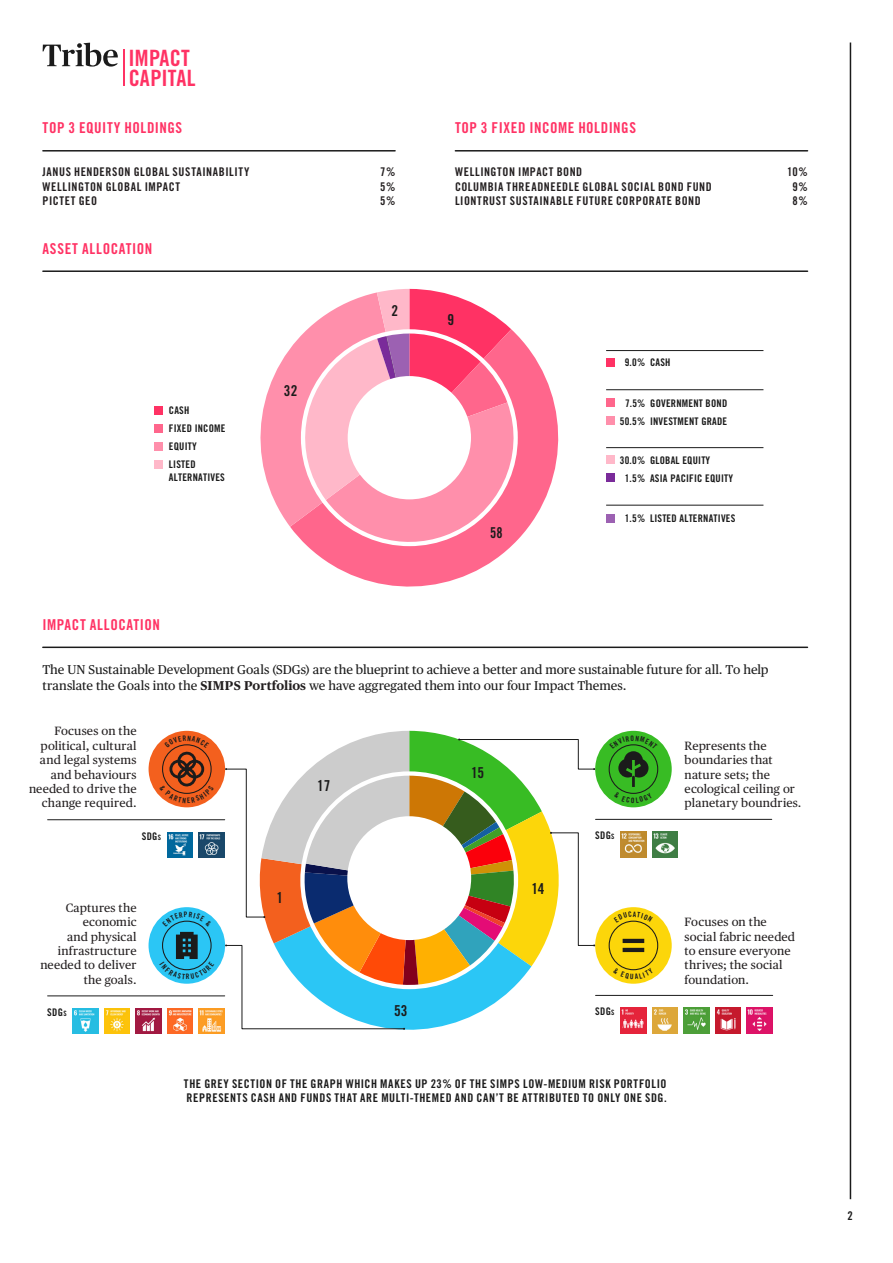
<style>
.page{position:relative;width:893px;height:1263px;background:#fff}
.page>*{position:absolute;margin:0;border:0;box-sizing:border-box;transform-origin:0 0}
.t1{font:22.5px/19.6px "Trade Gothic Bold Cond Twenty";letter-spacing:.005em;color:#ff3264}
.Body_copy{font:15px "Trade Gothic LT Pro Bd Cn 20";letter-spacing:.04em;color:#ff3264}
.Trade_Gothic{font:15px "Trade Gothic LT Pro Bd Cn 20";letter-spacing:.035em;color:#ff3264}
.t2{font:15px "Trade Gothic LT Pro Bd Cn 20";letter-spacing:-.015em;color:#1b1b1b}
.t3{font:15px "Trade Gothic LT Pro Bd Cn 20";letter-spacing:-.015em;color:#1b1b1b;scale:.93 1}
.Body_copy-2{font:12.75px/15.3px "Publico Text";letter-spacing:-.005em;color:#1b1b1b}
.Body_copy-3{font:12px/14.4px "Publico Text";letter-spacing:.015em;color:#231f20}
.Body_copy-4{font:12px "Trade Gothic LT Pro Bd Cn 20";letter-spacing:.05em;color:#231f20}
.Body_copy-5{font:12px/13.8px "Trade Gothic LT Pro Bd Cn 20";letter-spacing:.05em;color:#1b1b1b}
.Graphs{font:10.5px/18px "Trade Gothic LT Pro Bd Cn 20";letter-spacing:.02em;color:#1b1b1b}
.s1{font-weight:700;color:#231f20}
.s2{color:#1b1b1b}
.s3{font-size:7.35px}
</style>
<div class="page">
<hr style="left:850px;top:43px;width:1px;height:1156px;background:#1b1b1b">
<svg style="left:43px;top:43px;width:75px;height:24px"></svg>
<hr style="left:124px;top:50px;width:1px;height:36px;background:#ff3264">
<svg style="left:313px;top:346px;width:246px;height:241px;fill:#ff668c"></svg>
<svg style="left:260px;top:289px;width:267px;height:262px"></svg>
<div style="left:348px;top:376px;width:123px;height:123px;background:#fff;border-radius:50%"></div>
<div style="left:606px;top:358px;width:9px;height:8px;background:#ff3264"></div>
<div style="left:606px;top:398px;width:9px;height:9px;background:#ff668c"></div>
<div style="left:606px;top:416px;width:9px;height:9px;background:#ff8fab"></div>
<div style="left:606px;top:456px;width:9px;height:8px;background:#ffb8c9"></div>
<div style="left:606px;top:474px;width:9px;height:8px;background:#7a2b9a"></div>
<hr style="left:606px;top:389px;width:157px;height:1px;background:#1b1b1b">
<hr style="left:606px;top:447px;width:157px;height:1px;background:#1b1b1b">
<hr style="left:606px;top:350px;width:157px;height:1px;background:#1b1b1b">
<div style="left:155px;top:406px;width:8px;height:9px;background:#ff3264"></div>
<div style="left:155px;top:424px;width:8px;height:9px;background:#ff668c"></div>
<div style="left:155px;top:442px;width:8px;height:9px;background:#ff8fab"></div>
<div style="left:155px;top:460px;width:8px;height:9px;background:#ffb8c9"></div>
<div style="left:606px;top:514px;width:9px;height:8px;background:#9c61b2"></div>
<hr style="left:606px;top:505px;width:157px;height:1px;background:#1b1b1b">
<div style="left:149px;top:907px;width:76px;height:77px;background:#2bc6f5;border-radius:50%"></div>
<div style="left:149px;top:731px;width:76px;height:76px;background:#f3601e;border-radius:50%"></div>
<div style="left:595px;top:907px;width:77px;height:77px;background:#fcd60a;border-radius:50%"></div>
<div style="left:609px;top:921px;width:49px;height:49px;border:1px solid #1b1b1b;border-radius:50%"></div>
<hr style="left:623px;top:939px;width:21px;height:4px;background:#1b1b1b">
<hr style="left:623px;top:948px;width:21px;height:4px;background:#1b1b1b">
<div style="left:595px;top:731px;width:77px;height:76px;background:#38bc24;border-radius:50%"></div>
<img style="left:621px;top:832px;width:25px;height:25px">
<img style="left:652px;top:832px;width:26px;height:25px">
<img style="left:621px;top:1008px;width:25px;height:25px">
<img style="left:652px;top:1008px;width:26px;height:25px">
<img style="left:747px;top:1008px;width:25px;height:25px">
<img style="left:715px;top:1008px;width:26px;height:25px">
<img style="left:684px;top:1008px;width:25px;height:25px">
<hr style="left:43px;top:150px;width:352px;height:2px;background:#1b1b1b">
<hr style="left:455px;top:150px;width:352px;height:2px;background:#1b1b1b">
<hr style="left:43px;top:270px;width:764px;height:2px;background:#1b1b1b">
<hr style="left:43px;top:646px;width:764px;height:2px;background:#1b1b1b">
<svg style="left:225px;top:731px;width:370px;height:299px"></svg>
<hr style="left:595px;top:819px;width:177px;height:1px;background:#1b1b1b">
<hr style="left:595px;top:995px;width:178px;height:1px;background:#1b1b1b">
<img style="left:73px;top:1008px;width:25px;height:26px">
<img style="left:104px;top:1008px;width:26px;height:26px">
<img style="left:199px;top:1008px;width:25px;height:26px">
<img style="left:167px;top:1008px;width:26px;height:26px">
<img style="left:136px;top:1008px;width:25px;height:26px">
<hr style="left:48px;top:995px;width:177px;height:1px;background:#1b1b1b">
<img style="left:199px;top:832px;width:25px;height:26px">
<img style="left:167px;top:832px;width:26px;height:26px">
<hr style="left:48px;top:819px;width:177px;height:1px;background:#1b1b1b">
<svg style="left:159px;top:932px;width:55px;height:47px"></svg>
<svg style="left:162px;top:912px;width:50px;height:14px"></svg>
<svg style="left:159px;top:735px;width:55px;height:68px"></svg>
<svg style="left:613px;top:968px;width:40px;height:11px"></svg>
<svg style="left:614px;top:911px;width:39px;height:11px"></svg>
<svg style="left:610px;top:735px;width:48px;height:68px"></svg>
<h1 class="t1" style="left:129px;top:48px;width:69px">IMPACT<br>CAPITAL</h1>
<p class="Body_copy" style="left:43px;top:119px;width:141px">TOP 3 EQUITY HOLDINGS</p>
<p class="Trade_Gothic" style="left:455px;top:119px;width:183px">TOP 3 FIXED INCOME HOLDINGS</p>
<p class="Body_copy-4" style="left:43px;top:165px;width:208px">JANUS HENDERSON GLOBAL SUSTAINABILITY</p>
<p class="Body_copy-4" style="left:380px;top:165px;width:17px">7%</p>
<p class="Body_copy-4" style="left:43px;top:179px;width:139px">WELLINGTON GLOBAL IMPACT</p>
<p class="Body_copy-4" style="left:380px;top:179px;width:17px">5%</p>
<p class="Body_copy-4" style="left:43px;top:193px;width:56px">PICTET GEO</p>
<p class="Body_copy-4" style="left:380px;top:193px;width:17px">5%</p>
<p class="Body_copy" style="left:43px;top:239px;width:111px">ASSET ALLOCATION</p>
<p class="Graphs" style="left:169px;top:401px;width:58px">CASH<br>FIXED INCOME<br>EQUITY<br>LISTED</p>
<p class="Graphs" style="left:169px;top:468px;width:57px">ALTERNATIVES</p>
<p class="Body_copy" style="left:42px;top:615px;width:119px">IMPACT ALLOCATION</p>
<p class="t2" style="left:284px;top:382px;width:15px">32</p>
<p class="t2" style="left:391px;top:302px;width:8px">2</p>
<p class="Body_copy-4" style="left:455px;top:165px;width:129px">WELLINGTON IMPACT BOND</p>
<p class="Body_copy-4" style="left:787px;top:165px;width:22px">10%</p>
<p class="Body_copy-4" style="left:455px;top:179px;width:258px">COLUMBIA THREADNEEDLE GLOBAL SOCIAL BOND FUND</p>
<p class="Body_copy-4" style="left:793px;top:179px;width:17px">9%</p>
<p class="Body_copy-4" style="left:455px;top:193px;width:247px">LIONTRUST SUSTAINABLE FUTURE CORPORATE BOND</p>
<p class="Body_copy-4" style="left:793px;top:193px;width:17px">8%</p>
<p class="t2" style="left:447px;top:310px;width:8px">9</p>
<p class="t3" style="left:490px;top:524px;width:15px">58</p>
<p class="Graphs" style="left:625px;top:353px;width:47px">9.0% CASH</p>
<p class="Graphs" style="left:620px;top:394px;width:109px;text-align:center">7.5% GOVERNMENT BOND<br>50.5% INVESTMENT GRADE</p>
<p class="Graphs" style="left:625px;top:451px;width:110px;text-indent:-5px">30.0% GLOBAL EQUITY<br>1.5% ASIA PACIFIC EQUITY</p>
<p class="Graphs" style="left:625px;top:510px;width:112px">1.5% LISTED ALTERNATIVES</p>
<p class="Body_copy-2" style="left:43px;top:661px;width:728px">The UN Sustainable Development Goals (SDGs) are the blueprint to achieve a better and more sustainable future for all. To help translate the Goals into the <span class="s1">SIMPS Portfolios</span> we have aggregated them into our four Impact Themes.</p>
<p class="Body_copy-3" style="left:29px;top:723px;width:109px;text-align:right">Focuses on the political, cultural and legal systems and behaviours needed to drive the change required<span class="s2">.</span></p>
<p class="Graphs" style="left:142px;top:827px;width:21px">SDG<span class="s3">S</span></p>
<p class="Body_copy-3" style="left:40px;top:899px;width:98px;text-align:right">Captures the economic<br>and physical infrastructure needed to deliver the goals<span class="s2">.</span></p>
<p class="t2" style="left:317px;top:777px;width:15px">17</p>
<p class="t2" style="left:276px;top:888px;width:8px">1</p>
<p class="t2" style="left:471px;top:763px;width:15px">15</p>
<p class="t2" style="left:531px;top:879px;width:15px">14</p>
<p class="Graphs" style="left:595px;top:826px;width:21px">SDG<span class="s3">S</span></p>
<p class="t2" style="left:394px;top:1001px;width:15px">53</p>
<p class="Graphs" style="left:47px;top:1003px;width:21px">SDG<span class="s3">S</span></p>
<p class="Graphs" style="left:595px;top:1002px;width:21px">SDG<span class="s3">S</span></p>
<p class="Body_copy-3" style="left:685px;top:738px;width:118px">Represents the boundaries that nature sets; the ecological ceiling or planetary boundries<span class="s2">.</span></p>
<p class="Body_copy-3" style="left:685px;top:914px;width:112px">Focuses on the social fabric needed to ensure everyone thrives; the social foundation<span class="s2">.</span></p>
<p class="Body_copy-5" style="left:184px;top:1077px;width:484px">THE GREY SECTION OF THE GRAPH WHICH MAKES UP 23% OF THE SIMPS LOW-MEDIUM RISK PORTFOLIO<br>REPRESENTS CASH AND FUNDS THAT ARE MULTI-THEMED AND CAN’T BE ATTRIBUTED TO ONLY ONE SDG.</p>
<p class="Body_copy-5" style="left:848px;top:1209px;width:7px">2</p>
</div>
